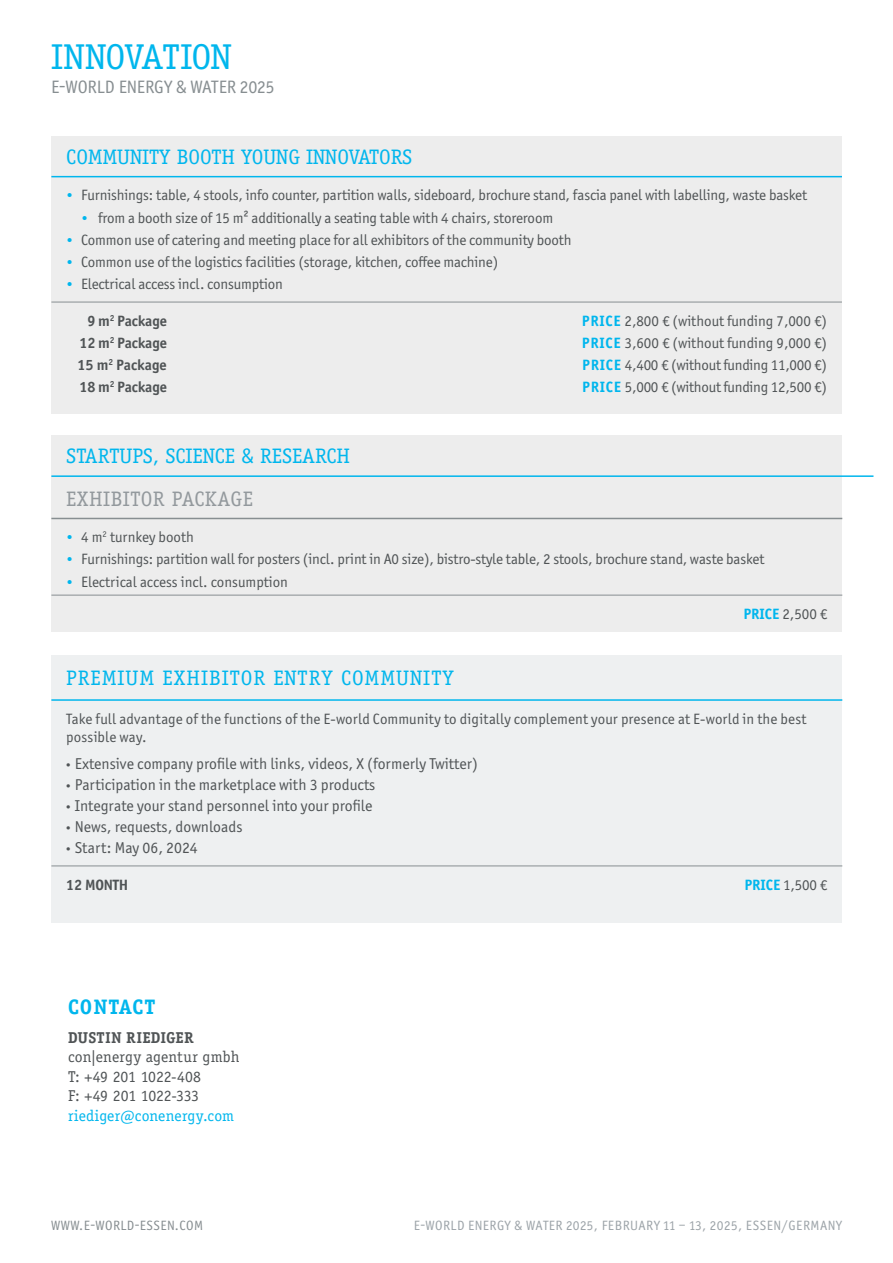
<style>
.page{position:relative;width:893px;height:1263px;background:#fff}
.page>*{position:absolute;margin:0;border:0;box-sizing:border-box;transform-origin:0 0}
.t1{font:36px "Officina Serif Std";letter-spacing:-.02em;color:#00b6ed}
.t2{font:21px "Officina Serif Std";color:#00b6ed}
.t3{font:21px "Officina Serif Std";letter-spacing:.05em;color:#00b6ed}
.t4{font:21px "Officina Serif Std";letter-spacing:.025em;color:#93999d}
.t5{font:700 21px "Officina Serif Std";letter-spacing:.05em;color:#00b6ed}
.t6{font:18px "Officina Sans ITC Pro";letter-spacing:-.005em;color:#878e91}
.t7{font:15.75px "Officina Sans ITC Pro";color:#505456}
.t8{font:15.75px/19.5px "Officina Serif Std";letter-spacing:-.005em;color:#505456}
.t9{font:15.75px "Officina Serif Std";letter-spacing:.01em;color:#00b6ed}
.t10{font:700 15.75px "Officina Serif Std";letter-spacing:.01em;color:#505456}
.t11{font:15px/18px "Officina Sans ITC Pro";letter-spacing:-.01em;color:#505456}
.t12{font:700 15px "Officina Sans ITC Pro";letter-spacing:-.01em;color:#505456}
.t13{font:13.5px "Officina Sans ITC Pro";letter-spacing:.04em;color:#9da4a9}
.t14{font:13.5px "Officina Sans ITC Pro";letter-spacing:.03em;color:#878e91}
.s1{font-size:14.25px;color:#00b6ed}
.s2{font-weight:700;color:#00b6ed}
.s3{font-family:"Myriad Pro"}
</style>
<div class="page">
<div style="left:51px;top:136px;width:791px;height:278px;background:#ededed"></div>
<svg style="left:51px;top:175px;width:791px;height:127px"></svg>
<hr style="left:51px;top:176px;width:791px;height:1px;background:#00b6ed">
<hr style="left:51px;top:302px;width:791px;height:1px;background:#878e91">
<div style="left:51px;top:436px;width:791px;height:46px;background:#ededed"></div>
<hr style="left:51px;top:475px;width:822px;height:2px;background:#00b6ed">
<div style="left:51px;top:478px;width:791px;height:153px;background:#ededed"></div>
<hr style="left:51px;top:595px;width:791px;height:1px;background:#878e91">
<hr style="left:51px;top:518px;width:791px;height:1px;background:#878e91">
<div style="left:51px;top:655px;width:791px;height:268px;background:#eef0f1"></div>
<hr style="left:51px;top:865px;width:791px;height:1px;background:#878e91">
<hr style="left:51px;top:699px;width:791px;height:2px;background:#00b6ed">
<h1 class="t1" style="left:51px;top:35px;width:182px">INNOVATION</h1>
<p class="t6" style="left:51px;top:76px;width:225px">E-WORLD ENERGY &amp; WATER 2025</p>
<h2 class="t2" style="left:66px;top:144px;width:347px">COMMUNITY BOOTH YOUNG INNOVATORS</h2>
<p class="t11" style="left:66px;top:186px;width:742px"><span class="s1">•</span> Furnishings: table, 4 stools, info counter, partition walls, sideboard, brochure stand, fascia panel with labelling, waste basket</p>
<p class="t11" style="left:81px;top:208px;width:473px"><span class="s1">•</span> from a booth size of 15 m² additionally a seating table with 4 chairs, storeroom</p>
<p class="t11" style="left:66px;top:231px;width:507px"><span class="s1">•</span> Common use of catering and meeting place for all exhibitors of the community booth</p>
<p class="t11" style="left:66px;top:253px;width:433px"><span class="s1">•</span> Common use of the logistics facilities (storage, kitchen, coffee machine)</p>
<p class="t11" style="left:66px;top:275px;width:218px"><span class="s1">•</span> Electrical access incl. consumption</p>
<p class="t12" style="left:87px;top:311px;width:81px">9 m<sup>2</sup> Package</p>
<p class="t11" style="left:582px;top:312px;width:247px"><span class="s2">PRICE</span> 2,800 € (without funding 7,000 €)</p>
<p class="t12" style="left:79px;top:333px;width:89px">12 m<sup>2</sup> Package</p>
<p class="t11" style="left:582px;top:334px;width:247px"><span class="s2">PRICE</span> 3,600 € (without funding 9,000 €)</p>
<p class="t12" style="left:78px;top:356px;width:91px">15 m<sup>2</sup> Package</p>
<p class="t11" style="left:582px;top:356px;width:246px"><span class="s2">PRICE</span> 4,400 € (without funding 11,000 €)</p>
<p class="t12" style="left:79px;top:378px;width:89px">18 m<sup>2</sup> Package</p>
<p class="t11" style="left:582px;top:378px;width:246px"><span class="s2">PRICE</span> 5,000 € (without funding 12,500 €)</p>
<h2 class="t2" style="left:66px;top:444px;width:285px">STARTUPS, SCIENCE &amp; RESEARCH</h2>
<h2 class="t4" style="left:66px;top:486px;width:188px">EXHIBITOR PACKAGE</h2>
<p class="t11" style="left:66px;top:528px;width:129px"><span class="s1">•</span> 4 m<sup>2</sup> turnkey booth</p>
<p class="t11" style="left:66px;top:550px;width:700px"><span class="s1">•</span> Furnishings: partition wall for posters (incl. print in A0 size), bistro-style table, 2 stools, brochure stand, waste basket</p>
<p class="t11" style="left:66px;top:572px;width:223px"><span class="s1">•</span> Electrical access incl. consumption</p>
<p class="t11" style="left:743px;top:605px;width:85px"><span class="s2">PRICE</span> 2,500 €</p>
<h2 class="t3" style="left:66px;top:666px;width:389px">PREMIUM EXHIBITOR ENTRY COMMUNITY</h2>
<p class="t11" style="left:66px;top:709px;width:742px">Take full advantage of the functions of the E-world Community to digitally complement your presence at E-world in the best possible way.</p>
<p class="t7" style="left:66px;top:754px;width:413px"><span class="s3">•</span> Extensive company profile with links, videos, X (formerly Twitter)</p>
<p class="t7" style="left:66px;top:775px;width:311px"><span class="s3">•</span> Participation in the marketplace with 3 products</p>
<p class="t7" style="left:66px;top:796px;width:308px"><span class="s3">•</span> Integrate your stand personnel into your profile</p>
<p class="t7" style="left:66px;top:817px;width:178px"><span class="s3">•</span> News, requests, downloads</p>
<p class="t7" style="left:66px;top:838px;width:133px"><span class="s3">•</span> Start: May 06, 2024</p>
<p class="t12" style="left:66px;top:875px;width:64px">12 MONTH</p>
<p class="t11" style="left:744px;top:875px;width:84px"><span class="s2">PRICE</span> 1,500 €</p>
<h2 class="t5" style="left:68px;top:994px;width:89px">CONTACT</h2>
<p class="t10" style="left:68px;top:1027px;width:127px">DUSTIN RIEDIGER</p>
<p class="t8" style="left:68px;top:1047px;width:173px">con|energy agentur gmbh<br>T: +49 201 1022-408<br>F: +49 201 1022-333</p>
<p class="t9" style="left:68px;top:1106px;width:168px">riediger@conenergy.com</p>
<p class="t14" style="left:51px;top:1218px;width:153px">WWW.E-WORLD-ESSEN.COM</p>
<p class="t13" style="left:414px;top:1218px;width:430px">E-WORLD ENERGY &amp; WATER 2025, FEBRUARY 11 – 13, 2025, ESSEN/GERMANY</p>
</div>
